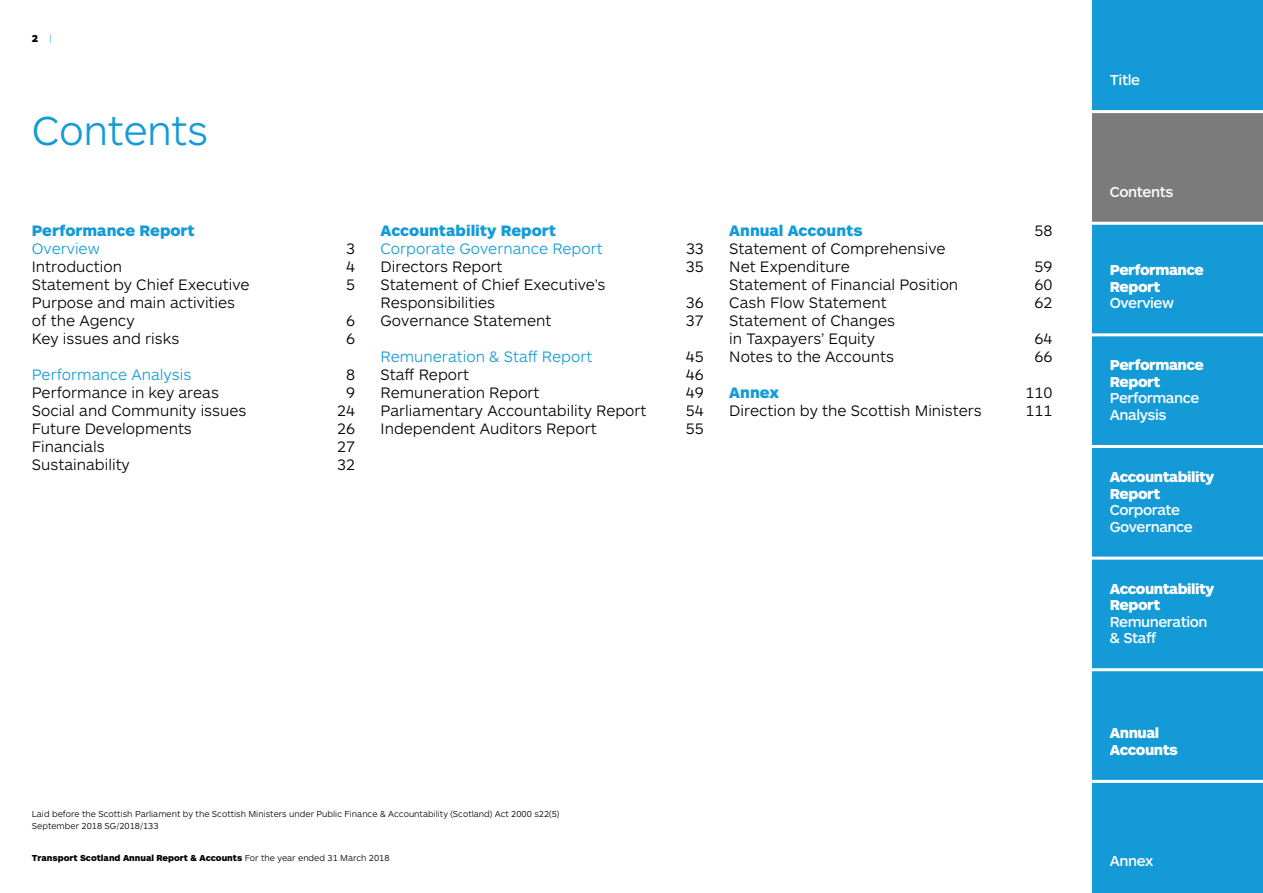
<style>
.page{position:relative;width:1263px;height:893px;background:#fff}
.page>*{position:absolute;margin:0;border:0;box-sizing:border-box;transform-origin:0 0}
.t1{font:300 42px "ARS Maquette Pro";letter-spacing:-.01em;color:#149bd7}
.t2{font:300 15.75px/18px "ARS Maquette Pro";color:#000}
.t3{font:300 15.75px "ARS Maquette Pro";color:#149bd7}
.t4{font:900 15.75px "ARS Maquette Pro";color:#149bd7}
.t5{font:900 15px/16.5px "ARS Maquette Pro";letter-spacing:-.03em;color:#fff}
.t6{font:500 15px/16.5px "ARS Maquette Pro";letter-spacing:-.03em;color:#fff}
.t7{font:900 10.5px "ARS Maquette Pro";color:#000}
.t8{font:300 9px/12px "ARS Maquette Pro";color:#000}
.t9{font:900 9px "ARS Maquette Pro";color:#000}
.s1{font-weight:300;color:#149bd7}
.s2{font-weight:300}
</style>
<div class="page">
<div style="left:1093px;top:0;width:170px;height:112px;background:#149bd7"></div>
<div style="left:1093px;top:112px;width:170px;height:111px;background:#7c7b7b"></div>
<div style="left:1093px;top:223px;width:170px;height:112px;background:#149bd7"></div>
<div style="left:1093px;top:335px;width:170px;height:111px;background:#149bd7"></div>
<div style="left:1093px;top:446px;width:170px;height:112px;background:#149bd7"></div>
<div style="left:1093px;top:558px;width:170px;height:112px;background:#149bd7"></div>
<div style="left:1093px;top:670px;width:170px;height:111px;background:#149bd7"></div>
<div style="left:1093px;top:781px;width:170px;height:112px;background:#149bd7"></div>
<hr style="left:1089px;top:110px;width:174px;height:3px;background:#fff">
<hr style="left:1089px;top:222px;width:174px;height:3px;background:#fff">
<hr style="left:1089px;top:333px;width:174px;height:3px;background:#fff">
<hr style="left:1089px;top:445px;width:174px;height:3px;background:#fff">
<hr style="left:1089px;top:557px;width:174px;height:3px;background:#fff">
<hr style="left:1089px;top:668px;width:174px;height:3px;background:#fff">
<hr style="left:1089px;top:780px;width:174px;height:3px;background:#fff">
<p class="t7" style="left:32px;top:32px;width:22px">2 <span class="s1">|</span></p>
<h1 class="t1" style="left:32px;top:104px;width:178px">Contents</h1>
<p class="t4" style="left:32px;top:220px;width:164px">Performance Report</p>
<p class="t3" style="left:32px;top:238px;width:69px">Overview</p>
<p class="t2" style="left:346px;top:239px;width:11px">3</p>
<p class="t2" style="left:32px;top:257px;width:92px">Introduction</p>
<p class="t2" style="left:346px;top:257px;width:11px">4</p>
<p class="t2" style="left:32px;top:275px;width:219px">Statement by Chief Executive</p>
<p class="t2" style="left:346px;top:275px;width:11px">5</p>
<p class="t2" style="left:32px;top:293px;width:205px">Purpose and main activities of the Agency</p>
<p class="t2" style="left:346px;top:311px;width:11px">6</p>
<p class="t2" style="left:32px;top:329px;width:149px">Key issues and risks</p>
<p class="t2" style="left:346px;top:329px;width:11px">6</p>
<p class="t3" style="left:32px;top:364px;width:161px">Performance Analysis</p>
<p class="t2" style="left:346px;top:365px;width:11px">8</p>
<p class="t2" style="left:32px;top:383px;width:188px">Performance in key areas</p>
<p class="t2" style="left:346px;top:383px;width:11px">9</p>
<p class="t2" style="left:32px;top:401px;width:216px">Social and Community issues</p>
<p class="t2" style="left:337px;top:401px;width:20px">24</p>
<p class="t2" style="left:32px;top:419px;width:161px">Future Developments</p>
<p class="t2" style="left:337px;top:419px;width:20px">26</p>
<p class="t2" style="left:32px;top:437px;width:74px">Financials</p>
<p class="t2" style="left:337px;top:437px;width:20px">27</p>
<p class="t2" style="left:32px;top:455px;width:99px">Sustainability</p>
<p class="t2" style="left:337px;top:455px;width:20px">32</p>
<p class="t4" style="left:381px;top:220px;width:177px">Accountability Report</p>
<p class="t3" style="left:381px;top:238px;width:224px">Corporate Governance Report</p>
<p class="t2" style="left:686px;top:239px;width:19px">33</p>
<p class="t2" style="left:381px;top:257px;width:123px">Directors Report</p>
<p class="t2" style="left:686px;top:257px;width:20px">35</p>
<p class="t2" style="left:381px;top:275px;width:226px">Statement of Chief Executive’s<br>Responsibilities</p>
<p class="t2" style="left:686px;top:293px;width:20px">36</p>
<p class="t2" style="left:381px;top:311px;width:172px">Governance Statement</p>
<p class="t2" style="left:686px;top:311px;width:20px">37</p>
<p class="t3" style="left:381px;top:346px;width:213px">Remuneration &amp; Staff Report</p>
<p class="t2" style="left:686px;top:347px;width:20px">45</p>
<p class="t2" style="left:381px;top:365px;width:90px">Staff Report</p>
<p class="t2" style="left:686px;top:365px;width:20px">46</p>
<p class="t2" style="left:381px;top:383px;width:160px">Remuneration Report</p>
<p class="t2" style="left:686px;top:383px;width:20px">49</p>
<p class="t2" style="left:381px;top:401px;width:267px">Parliamentary Accountability Report</p>
<p class="t2" style="left:686px;top:401px;width:20px">54</p>
<p class="t2" style="left:381px;top:419px;width:218px">Independent Auditors Report</p>
<p class="t2" style="left:686px;top:419px;width:20px">55</p>
<p class="t4" style="left:729px;top:220px;width:135px">Annual Accounts</p>
<p class="t2" style="left:1034px;top:221px;width:20px">58</p>
<p class="t2" style="left:729px;top:239px;width:218px">Statement of Comprehensive<br>Net Expenditure</p>
<p class="t2" style="left:1034px;top:257px;width:20px">59</p>
<p class="t2" style="left:729px;top:275px;width:230px">Statement of Financial Position</p>
<p class="t2" style="left:1034px;top:275px;width:20px">60</p>
<p class="t2" style="left:729px;top:293px;width:159px">Cash Flow Statement</p>
<p class="t2" style="left:1034px;top:293px;width:20px">62</p>
<p class="t2" style="left:729px;top:311px;width:167px">Statement of Changes in Taxpayers’ Equity</p>
<p class="t2" style="left:1034px;top:329px;width:20px">64</p>
<p class="t2" style="left:729px;top:347px;width:166px">Notes to the Accounts</p>
<p class="t2" style="left:1034px;top:347px;width:20px">66</p>
<p class="t4" style="left:729px;top:382px;width:51px">Annex</p>
<p class="t2" style="left:1025px;top:383px;width:29px">110</p>
<p class="t2" style="left:729px;top:401px;width:254px">Direction by the Scottish Ministers</p>
<p class="t2" style="left:1025px;top:401px;width:29px">111</p>
<p class="t8" style="left:32px;top:808px;width:529px">Laid before the Scottish Parliament by the Scottish Ministers under Public Finance &amp; Accountability (Scotland) Act 2000 s22(5)<br>September 2018 SG/2018/133</p>
<p class="t9" style="left:32px;top:852px;width:359px">Transport Scotland Annual Report &amp; Accounts <span class="s2">For the year ended 31 March 2018</span></p>
<p class="t6" style="left:1110px;top:71px;width:32px">Title</p>
<p class="t6" style="left:1110px;top:182px;width:65px">Contents</p>
<p class="t5" style="left:1110px;top:261px;width:95px">Performance<br>Report</p>
<p class="t6" style="left:1110px;top:294px;width:66px">Overview</p>
<p class="t5" style="left:1110px;top:356px;width:95px">Performance<br>Report</p>
<p class="t6" style="left:1110px;top:389px;width:91px">Performance<br>Analysis</p>
<p class="t5" style="left:1110px;top:468px;width:106px">Accountability<br>Report</p>
<p class="t6" style="left:1110px;top:501px;width:84px">Corporate<br>Governance</p>
<p class="t5" style="left:1110px;top:579px;width:106px">Accountability<br>Report</p>
<p class="t6" style="left:1110px;top:612px;width:99px">Remuneration &amp; Staff</p>
<p class="t5" style="left:1110px;top:724px;width:70px">Annual<br>Accounts</p>
<p class="t6" style="left:1110px;top:852px;width:45px">Annex</p>
</div>
